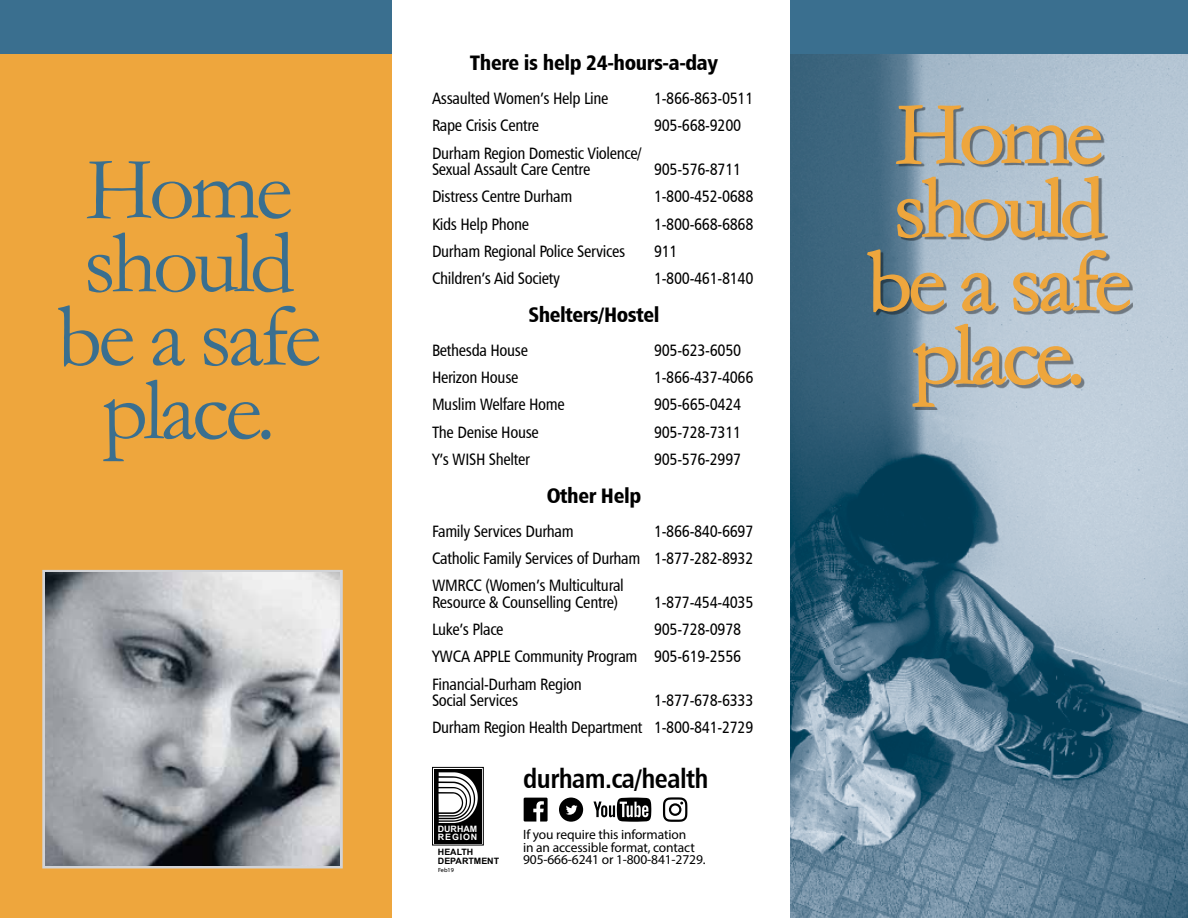
<style>
.page{position:relative;width:1188px;height:918px;background:#fff}
.page>*{position:absolute;margin:0;border:0;box-sizing:border-box;transform-origin:0 0}
.t1{font:90px/73.5px "Garamond";letter-spacing:-.05em;color:#eea63d;text-align:center}
.Main_heading_2_home{font:90px/73.5px "Garamond";letter-spacing:-.05em;color:#3a6f8f;text-align:center}
.website{font:27px "Humanist 777 BT Bold Condensed B";letter-spacing:-.02em;color:#000}
.t2{font:21px "Humanist 777 BT Black Condensed B";letter-spacing:-.02em;color:#000}
.back_panel{font:16.5px/16.5px "Humanist 777 BT Roman Condensed B";letter-spacing:-.02em;color:#000}
.t3{font:13.5px/12.8px "Myriad Pro";letter-spacing:-.01em;color:#000}
.t4{font:700 8.85px/8.9px "Arial";color:#000}
.t5{font:700 8.85px/8.2px "Arial";letter-spacing:.05em;color:#fff}
.t6{font:6px "Myriad Web Pro";color:#000}
</style>
<div class="page">
<img style="left:790px;top:54px;width:398px;height:864px">
<div style="left:0;top:0;width:408px;height:918px;background:#eea63d"></div>
<div style="left:0;top:0;width:1188px;height:54px;background:#3a6f8f"></div>
<svg style="left:867px;top:54px;width:264px;height:354px;background:#9daab0"></svg>
<div style="left:392px;top:0;width:398px;height:918px;background:#fff"></div>
<div style="left:42px;top:570px;width:301px;height:298px;border:6px solid #d1d3d7"></div>
<img style="left:45px;top:573px;width:295px;height:292px">
<div style="left:432px;top:767px;width:52px;height:78px;border:1px solid #000"></div>
<div style="left:434px;top:769px;width:48px;height:75px;background:#000"></div>
<svg style="left:439px;top:772px;width:39px;height:51px"></svg>
<svg style="left:524px;top:798px;width:24px;height:24px"></svg>
<svg style="left:593px;top:798px;width:58px;height:24px"></svg>
<svg style="left:559px;top:798px;width:24px;height:24px"></svg>
<svg style="left:663px;top:797px;width:24px;height:25px"></svg>
<h2 class="Main_heading_2_home" style="left:57px;top:150px;width:266px">Home should be a safe place.</h2>
<h2 class="t2" style="left:470px;top:49px;width:250px">There is help 24-hours-a-day</h2>
<p class="back_panel" style="left:432px;top:90px;width:178px">Assaulted Women’s Help Line</p>
<p class="back_panel" style="left:654px;top:90px;width:101px">1-866-863-0511</p>
<p class="back_panel" style="left:432px;top:117px;width:109px">Rape Crisis Centre</p>
<p class="back_panel" style="left:654px;top:117px;width:89px">905-668-9200</p>
<p class="back_panel" style="left:432px;top:144px;width:211px">Durham Region Domestic Violence/<br>Sexual Assault Care Centre</p>
<p class="back_panel" style="left:654px;top:161px;width:89px">905-576-8711</p>
<p class="back_panel" style="left:432px;top:188px;width:142px">Distress Centre Durham</p>
<p class="back_panel" style="left:654px;top:188px;width:101px">1-800-452-0688</p>
<p class="back_panel" style="left:432px;top:215px;width:99px">Kids Help Phone</p>
<p class="back_panel" style="left:654px;top:215px;width:101px">1-800-668-6868</p>
<p class="back_panel" style="left:432px;top:243px;width:195px">Durham Regional Police Services</p>
<p class="back_panel" style="left:654px;top:243px;width:25px">911</p>
<p class="back_panel" style="left:432px;top:270px;width:129px">Children’s Aid Society</p>
<p class="back_panel" style="left:654px;top:270px;width:101px">1-800-461-8140</p>
<h2 class="t2" style="left:528px;top:301px;width:133px">Shelters/Hostel</h2>
<p class="back_panel" style="left:432px;top:342px;width:98px">Bethesda House</p>
<p class="back_panel" style="left:654px;top:342px;width:89px">905-623-6050</p>
<p class="back_panel" style="left:432px;top:369px;width:88px">Herizon House</p>
<p class="back_panel" style="left:654px;top:369px;width:101px">1-866-437-4066</p>
<p class="back_panel" style="left:432px;top:396px;width:134px">Muslim Welfare Home</p>
<p class="back_panel" style="left:654px;top:396px;width:89px">905-665-0424</p>
<p class="back_panel" style="left:432px;top:423px;width:108px">The Denise House</p>
<p class="back_panel" style="left:654px;top:423px;width:89px">905-728-7311</p>
<p class="back_panel" style="left:432px;top:451px;width:99px">Y’s WISH Shelter</p>
<p class="back_panel" style="left:654px;top:451px;width:89px">905-576-2997</p>
<h2 class="t2" style="left:547px;top:482px;width:96px">Other Help</h2>
<p class="back_panel" style="left:432px;top:522px;width:143px">Family Services Durham</p>
<p class="back_panel" style="left:654px;top:522px;width:101px">1-866-840-6697</p>
<p class="back_panel" style="left:432px;top:550px;width:323px">Catholic Family Services of Durham 1-877-282-8932</p>
<p class="back_panel" style="left:432px;top:577px;width:193px">WMRCC (Women’s Multicultural<br>Resource &amp; Counselling Centre)</p>
<p class="back_panel" style="left:654px;top:593px;width:101px">1-877-454-4035</p>
<p class="back_panel" style="left:432px;top:621px;width:73px">Luke’s Place</p>
<p class="back_panel" style="left:654px;top:621px;width:89px">905-728-0978</p>
<p class="back_panel" style="left:432px;top:648px;width:311px">YWCA APPLE Community Program 905-619-2556</p>
<p class="back_panel" style="left:432px;top:675px;width:152px">Financial-Durham Region<br>Social Services</p>
<p class="back_panel" style="left:654px;top:692px;width:101px">1-877-678-6333</p>
<p class="back_panel" style="left:432px;top:719px;width:323px">Durham Region Health Department 1-800-841-2729</p>
<p class="t5" style="left:438px;top:825px;width:41px">DURHAM<br>REGION</p>
<p class="t4" style="left:438px;top:848px;width:63px">HEALTH<br>DEPARTMENT</p>
<p class="t6" style="left:438px;top:867px;width:17px">Feb19</p>
<p class="website" style="left:523px;top:761px;width:187px">durham.ca/health</p>
<p class="t3" style="left:523px;top:828px;width:184px">If you require this information<br>in an accessible format, contact<br>905-666-6241 or 1-800-841-2729.</p>
<h1 class="t1" style="left:867px;top:95px;width:266px">Home should be a safe place.</h1>
</div>
